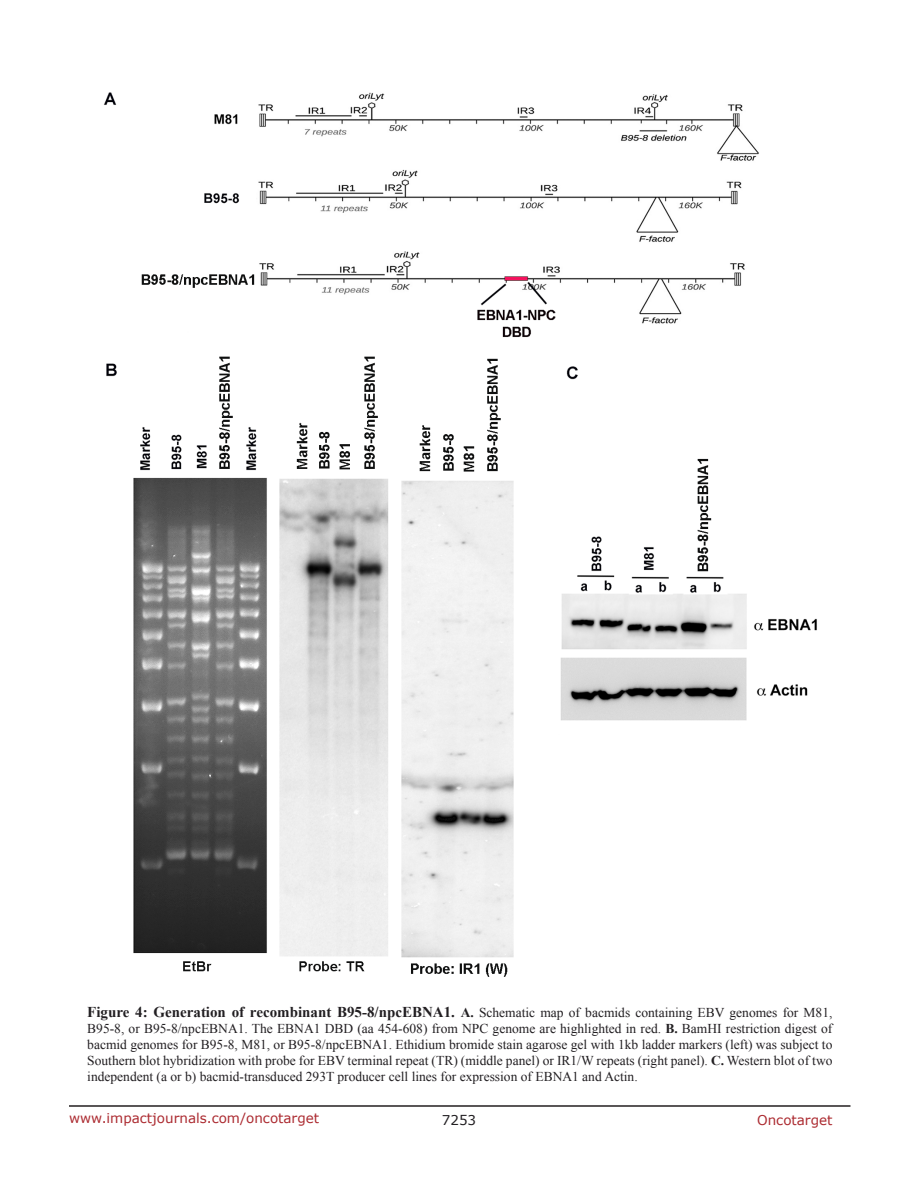
<style>
.page{position:relative;width:918px;height:1188px;background:#fff}
.page>*{position:absolute;margin:0;border:0;box-sizing:border-box;transform-origin:0 0}
.FigureText{font:13.5px/16.2px "Times New Roman";color:#221f22;text-align:justify}
.t1{font:13.5px "Verdana";color:#ac2b31}
.t2{font:13.5px "Verdana";color:#221f22}
.s1{font-weight:700;font-size:15px}
.s2{font-weight:700}
</style>
<div class="page">
<hr style="left:69px;top:1105px;width:781px;height:2px;background:#231f20">
<img style="left:104px;top:92px;width:713px;height:885px">
<p class="FigureText" style="left:87px;top:1004px;width:747px"><span class="s1">Figure 4: Generation of recombinant B95-8/npcEBNA1.</span> <span class="s2">A.</span> Schematic map of bacmids containing EBV genomes for M81, B95-8, or B95-8/npcEBNA1. The EBNA1 DBD (aa 454-608) from NPC genome are highlighted in red. <span class="s2">B.</span> BamHI restriction digest of bacmid genomes for B95-8, M81, or B95-8/npcEBNA1. Ethidium bromide stain agarose gel with 1kb ladder markers (left) was subject to Southern blot hybridization with probe for EBV terminal repeat (TR) (middle panel) or IR1/W repeats (right panel). <span class="s2">C.</span> Western blot of two independent (a or b) bacmid-transduced 293T producer cell lines for expression of EBNA1 and Actin.</p>
<p class="t1" style="left:69px;top:1109px;width:252px">www.impactjournals.com/oncotarget</p>
<p class="t2" style="left:442px;top:1111px;width:36px">7253</p>
<p class="t1" style="left:757px;top:1111px;width:77px">Oncotarget</p>
</div>
